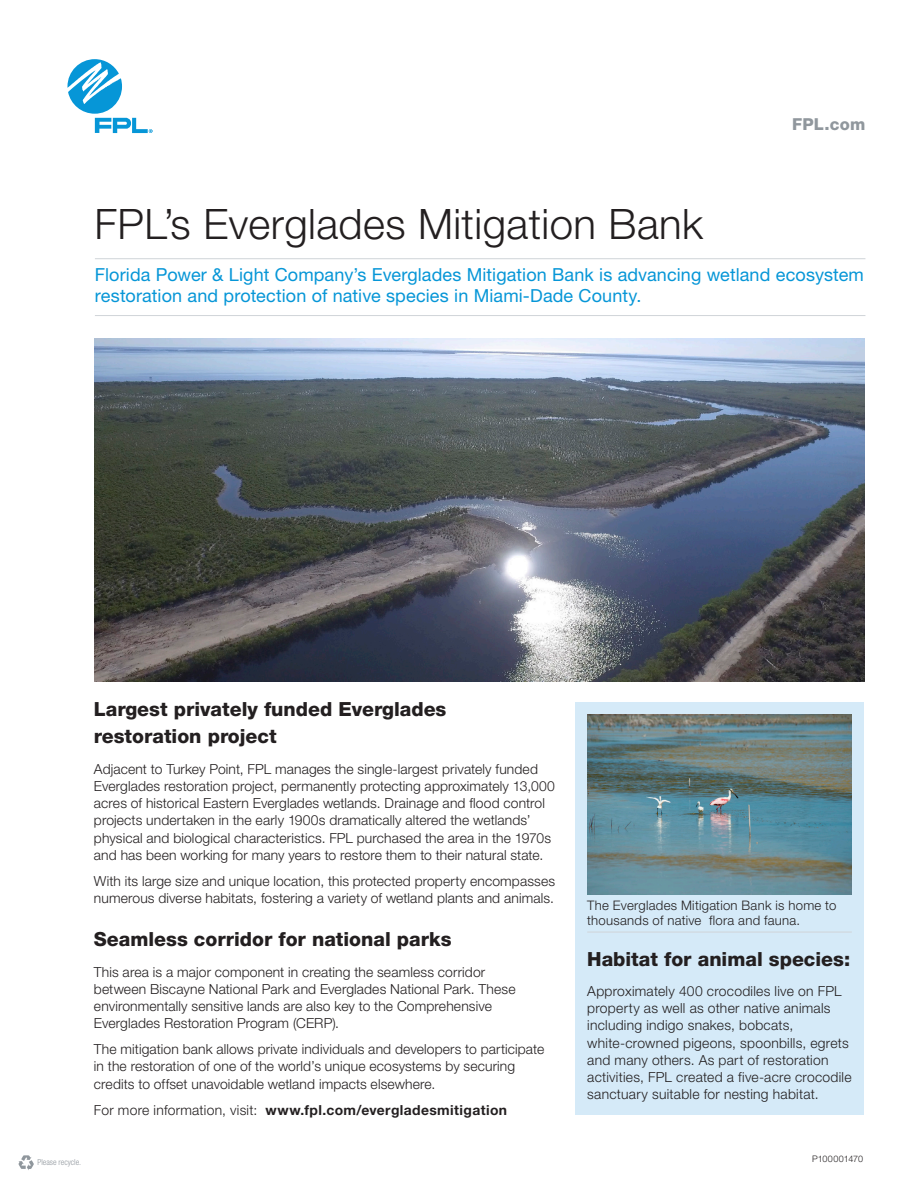
<style>
.page{position:relative;width:918px;height:1188px;background:#fff}
.page>*{position:absolute;margin:0;border:0;box-sizing:border-box;transform-origin:0 0}
._1-Headline{font:300 42px "Helvetica Neue LT Std";letter-spacing:.01em;color:#231f20}
._3-Section_head{font:800 19.5px/27px "Helvetica Neue LT Std";color:#231f20}
._2-intro_text{font:18px/21px "Helvetica Neue LT Std";letter-spacing:.005em;color:#0696d7}
._0-url_fact_sheet{font:800 16.5px "Helvetica Neue LT Std";letter-spacing:.015em;color:#90979d}
._5-Bodycopy{font:300 13.8px/17.2px "Helvetica Neue LT Std";letter-spacing:.01em;color:#231f20}
._5-Bodycopy-2{font:700 13.8px "Helvetica Neue LT Std";letter-spacing:.025em;color:#231f20}
._10-Photo_Caption{font:300 13.2px/15px "Helvetica Neue LT Std";letter-spacing:.02em;color:#231f20}
._9-Source{font:300 9px "Helvetica Neue LT Std";color:#231f20}
.t1{font:300 condensed 8.25px "Helvetica Neue LT Std";color:#90979d}
.s1{font-weight:300}
</style>
<div class="page">
<svg style="left:68px;top:59px;width:84px;height:74px"></svg>
<hr style="left:95px;top:258px;width:770px;height:1px;background:#d0d4d8">
<hr style="left:95px;top:315px;width:770px;height:1px;background:#d0d4d8">
<svg style="left:18px;top:1155px;width:16px;height:15px"></svg>
<img style="left:95px;top:339px;width:770px;height:342px">
<div style="left:576px;top:702px;width:288px;height:413px;background:#d5eaf8"></div>
<img style="left:587px;top:714px;width:265px;height:180px">
<hr style="left:587px;top:932px;width:265px;height:1px;background:#d0d4d8">
<p class="_1-Headline" style="left:94px;top:198px;width:610px">FPL’s Everglades Mitigation Bank</p>
<p class="_0-url_fact_sheet" style="left:792px;top:114px;width:75px">FPL.com</p>
<p class="_2-intro_text" style="left:95px;top:264px;width:771px">Florida Power &amp; Light Company’s Everglades Mitigation Bank is advancing wetland ecosystem restoration and protection of native species in Miami-Dade County.</p>
<p class="_3-Section_head" style="left:94px;top:696px;width:354px">Largest privately funded Everglades restoration project</p>
<p class="_5-Bodycopy" style="left:94px;top:760px;width:462px">Adjacent to Turkey Point, FPL manages the single-largest privately funded Everglades restoration project, permanently protecting approximately 13,000 acres of historical Eastern Everglades wetlands. Drainage and flood control projects undertaken in the early 1900s dramatically altered the wetlands’ physical and biological characteristics. FPL purchased the area in the 1970s and has been working for many years to restore them to their natural state.</p>
<p class="_5-Bodycopy" style="left:94px;top:872px;width:463px">With its large size and unique location, this protected property encompasses numerous diverse habitats, fostering a variety of wetland plants and animals.</p>
<p class="_3-Section_head" style="left:94px;top:926px;width:359px">Seamless corridor for national parks</p>
<p class="_5-Bodycopy" style="left:94px;top:963px;width:423px">This area is a major component in creating the seamless corridor between Biscayne National Park and Everglades National Park. These environmentally sensitive lands are also key to the Comprehensive Everglades Restoration Program (CERP).</p>
<p class="_5-Bodycopy" style="left:94px;top:1040px;width:452px">The mitigation bank allows private individuals and developers to participate in the restoration of one of the world’s unique ecosystems by securing credits to offset unavoidable wetland impacts elsewhere.</p>
<p class="_5-Bodycopy-2" style="left:94px;top:1101px;width:415px"><span class="s1">For more information, visit:</span> www.fpl.com/evergladesmitigation</p>
<p class="t1" style="left:37px;top:1157px;width:45px">Please recycle.</p>
<p class="_10-Photo_Caption" style="left:587px;top:898px;width:251px">The Everglades Mitigation Bank is home to thousands of native flora and fauna.</p>
<p class="_3-Section_head" style="left:587px;top:945px;width:264px">Habitat for animal species:</p>
<p class="_5-Bodycopy" style="left:587px;top:982px;width:266px">Approximately 400 crocodiles live on FPL property as well as other native animals including indigo snakes, bobcats, white-crowned pigeons, spoonbills, egrets and many others. As part of restoration activities, FPL created a five-acre crocodile sanctuary suitable for nesting habitat.</p>
<p class="_9-Source" style="left:812px;top:1153px;width:53px">P100001470</p>
</div>
